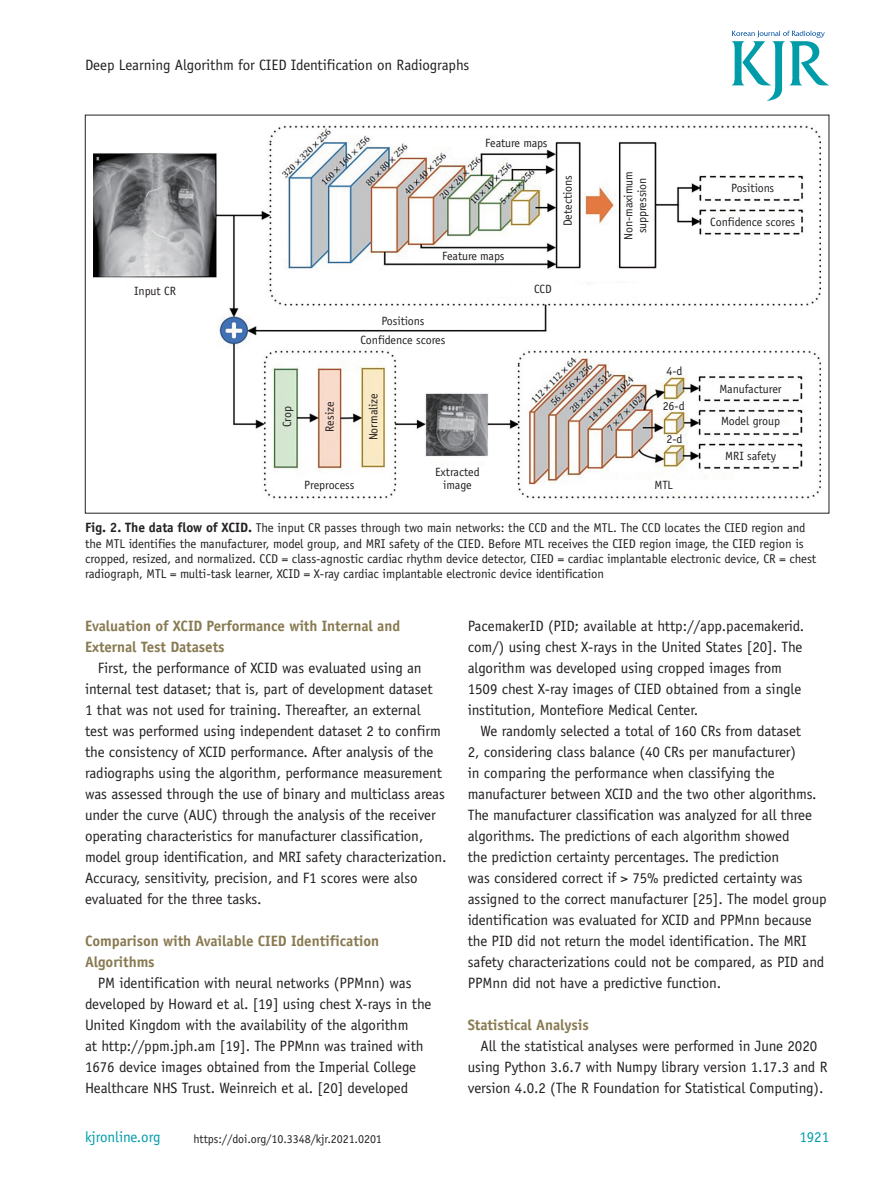
<style>
.page{position:relative;width:893px;height:1191px;background:#fff}
.page>*{position:absolute;margin:0;border:0;box-sizing:border-box;transform-origin:0 0}
.t1{font:15px/21px "Officina Sans Std";letter-spacing:-.005em;color:#231f20}
.t2{font:700 15px/21px "Officina Sans Std";letter-spacing:-.005em;color:#887a51}
.t3{font:15px "Officina Sans Std";letter-spacing:-.005em;color:#009caa}
.t4{font:12.75px/15.5px "Officina Sans Std";letter-spacing:-.005em;color:#231f20}
.t5{font:12px/13.5px "Officina Sans Std";letter-spacing:-.005em;color:#231f20;text-align:center}
.s1{font-weight:700;font-size:13.5px}
</style>
<div class="page">
<svg style="left:732px;top:31px;width:97px;height:70px"></svg>
<img style="left:94px;top:125px;width:727px;height:374px">
<p class="t1" style="left:85px;top:54px;width:386px">Deep Learning Algorithm for CIED Identification on Radiographs</p>
<p class="t5" style="left:134px;top:284px;width:43px">Input CR</p>
<p class="t5" style="left:485px;top:137px;width:64px">Feature maps</p>
<p class="t5" style="left:442px;top:249px;width:64px">Feature maps</p>
<p class="t5" style="left:381px;top:314px;width:45px">Positions</p>
<p class="t5" style="left:360px;top:333px;width:86px">Confidence scores</p>
<p class="t5" style="left:534px;top:282px;width:19px">CCD</p>
<p class="t5" style="left:561px;top:226px;width:52px;rotate:-90deg">Detections</p>
<p class="t5" style="left:280px;top:427px;width:22px;rotate:-90deg">Crop</p>
<p class="t5" style="left:323px;top:432px;width:31px;rotate:-90deg">Resize</p>
<p class="t5" style="left:367px;top:440px;width:48px;rotate:-90deg">Normalize</p>
<p class="t5" style="left:622px;top:240px;width:70px;rotate:-90deg">Non-maximum suppression</p>
<p class="t5" style="left:666px;top:364px;width:18px">4-d</p>
<p class="t5" style="left:663px;top:399px;width:24px">26-d</p>
<p class="t5" style="left:666px;top:432px;width:18px">2-d</p>
<p class="t5" style="left:435px;top:465px;width:46px">Extracted image</p>
<p class="t5" style="left:304px;top:478px;width:52px">Preprocess</p>
<p class="t5" style="left:654px;top:478px;width:20px">MTL</p>
<p class="t5" style="left:731px;top:181px;width:45px">Positions</p>
<p class="t5" style="left:710px;top:215px;width:86px">Confidence scores</p>
<p class="t5" style="left:720px;top:382px;width:64px">Manufacturer</p>
<p class="t5" style="left:721px;top:414px;width:60px">Model group</p>
<p class="t5" style="left:725px;top:449px;width:52px">MRI safety</p>
<p class="t4" style="left:85px;top:520px;width:733px"><span class="s1">Fig. 2. The data flow of XCID.</span> The input CR passes through two main networks: the CCD and the MTL. The CCD locates the CIED region and the MTL identifies the manufacturer, model group, and MRI safety of the CIED. Before MTL receives the CIED region image, the CIED region is cropped, resized, and normalized. CCD = class-agnostic cardiac rhythm device detector, CIED = cardiac implantable electronic device, CR = chest radiograph, MTL = multi-task learner, XCID = X-ray cardiac implantable electronic device identification</p>
<p class="t2" style="left:85px;top:615px;width:317px">Evaluation of XCID Performance with Internal and<br>External Test Datasets</p>
<p class="t1" style="left:85px;top:657px;width:363px;text-indent:13px">First, the performance of XCID was evaluated using an internal test dataset; that is, part of development dataset<br>1 that was not used for training. Thereafter, an external test was performed using independent dataset 2 to confirm the consistency of XCID performance. After analysis of the radiographs using the algorithm, performance measurement was assessed through the use of binary and multiclass areas under the curve (AUC) through the analysis of the receiver operating characteristics for manufacturer classification, model group identification, and MRI safety characterization.<br>Accuracy, sensitivity, precision, and F1 scores were also evaluated for the three tasks.</p>
<p class="t2" style="left:85px;top:930px;width:296px">Comparison with Available CIED Identification<br>Algorithms</p>
<p class="t1" style="left:85px;top:972px;width:348px;text-indent:13px">PM identification with neural networks (PPMnn) was developed by Howard et al. [19] using chest X-rays in the United Kingdom with the availability of the algorithm<br>at http://ppm.jph.am [19]. The PPMnn was trained with 1676 device images obtained from the Imperial College Healthcare NHS Trust. Weinreich et al. [20] developed</p>
<p class="t3" style="left:85px;top:1128px;width:77px">kjronline.org</p>
<p class="t5" style="left:194px;top:1132px;width:190px">https://doi.org/10.3348/kjr.2021.0201</p>
<p class="t1" style="left:468px;top:615px;width:338px">PacemakerID (PID; available at http://app.pacemakerid. com/) using chest X-rays in the United States [20]. The algorithm was developed using cropped images from 1509 chest X-ray images of CIED obtained from a single institution, Montefiore Medical Center.</p>
<p class="t1" style="left:468px;top:720px;width:360px;text-indent:13px">We randomly selected a total of 160 CRs from dataset<br>2, considering class balance (40 CRs per manufacturer)<br>in comparing the performance when classifying the manufacturer between XCID and the two other algorithms.<br>The manufacturer classification was analyzed for all three algorithms. The predictions of each algorithm showed<br>the prediction certainty percentages. The prediction<br>was considered correct if &gt; 75% predicted certainty was assigned to the correct manufacturer [25]. The model group identification was evaluated for XCID and PPMnn because the PID did not return the model identification. The MRI safety characterizations could not be compared, as PID and PPMnn did not have a predictive function.</p>
<p class="t2" style="left:468px;top:1014px;width:123px">Statistical Analysis</p>
<p class="t1" style="left:468px;top:1035px;width:361px;text-align:center">All the statistical analyses were performed in June 2020 using Python 3.6.7 with Numpy library version 1.17.3 and R version 4.0.2 (The R Foundation for Statistical Computing).</p>
<p class="t3" style="left:799px;top:1128px;width:31px">1921</p>
</div>
